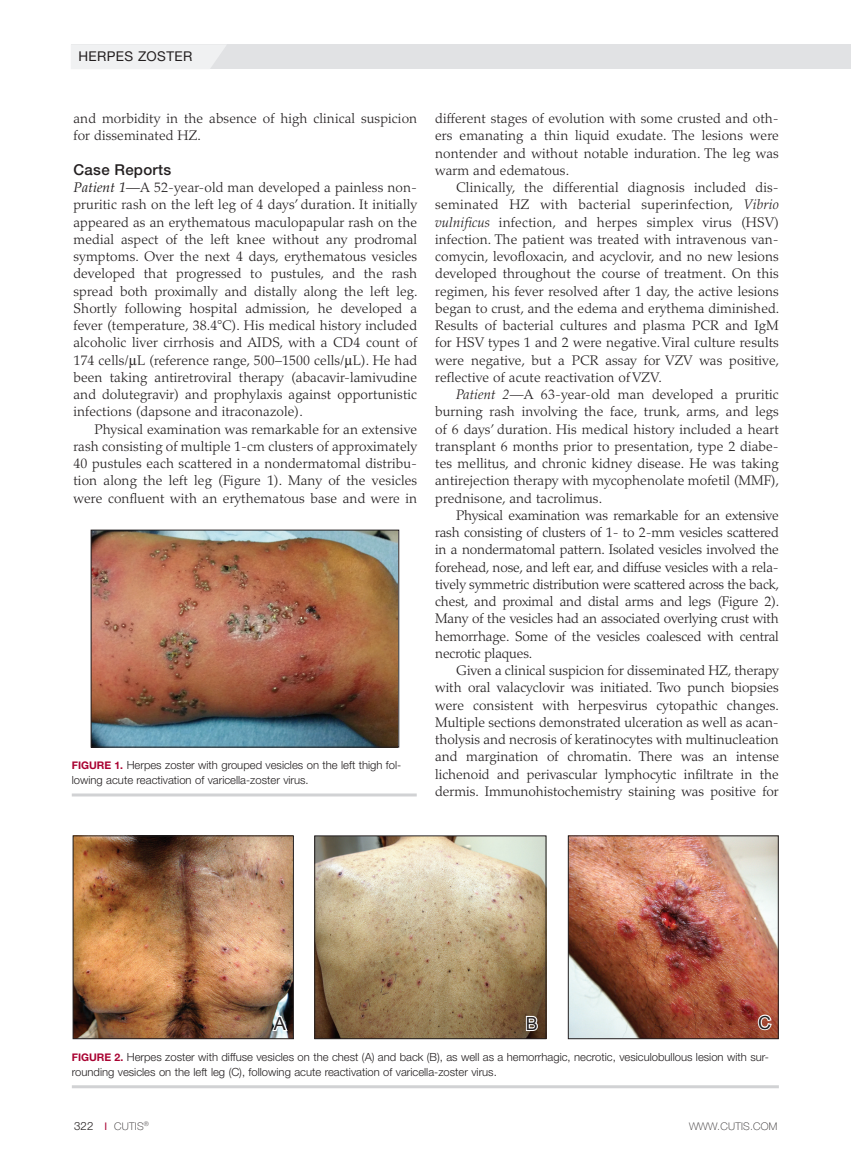
<style>
.page{position:relative;width:851px;height:1161px;background:#fff}
.page>*{position:absolute;margin:0;border:0;box-sizing:border-box;transform-origin:0 0}
.figure_knockout_lett{font:18px "Arial";color:#231f20}
.sub2{font:500 15px "Helvetica Neue LT Std";letter-spacing:.02em;color:#231f20}
.body_indent{font:300 13.8px/17.2px "Palatino LT Std";letter-spacing:.01em;color:#231f20;text-align:justify}
.body_no_indent{font:300 13.8px/17.2px "Palatino LT Std";letter-spacing:.01em;color:#231f20;text-align:justify}
.t1{font:13.5px "Helvetica Neue LT Std";letter-spacing:.025em;color:#231f20}
.t2{font:300 11.25px/15px "Helvetica Neue LT Std";color:#231f20}
.www_Folio{font:100 10.5px "Helvetica Neue LT Std";letter-spacing:.025em;color:#231f20}
.s1{font-weight:400;font-style:italic}
.s2{font-weight:700;font-size:10.5px;color:#a90332}
.s3{font-style:italic}
.s4{font-weight:300;font-size:11.4px}
.s5{font-weight:400;color:#a90332}
</style>
<div class="page">
<div style="left:72px;top:44px;width:778px;height:25px;background:#e1e2e4"></div>
<div style="left:71px;top:44px;width:155px;height:25px;background:#f0f1f2"></div>
<img style="left:93px;top:532px;width:304px;height:214px">
<div style="left:91px;top:530px;width:308px;height:218px;border:1px solid #231f20"></div>
<img style="left:75px;top:837px;width:217px;height:200px">
<div style="left:73px;top:835px;width:221px;height:204px;border:1px solid #231f20"></div>
<img style="left:316px;top:837px;width:228px;height:200px">
<div style="left:314px;top:835px;width:232px;height:204px;border:1px solid #231f20"></div>
<img style="left:570px;top:837px;width:206px;height:200px">
<div style="left:568px;top:835px;width:210px;height:204px;border:1px solid #231f20"></div>
<hr style="left:72px;top:1085px;width:706px;height:3px;background:#d1d2d4">
<svg style="left:270px;top:1009px;width:19px;height:24px"></svg>
<svg style="left:524px;top:1014px;width:15px;height:18px"></svg>
<svg style="left:756px;top:1013px;width:17px;height:19px"></svg>
<hr style="left:72px;top:793px;width:345px;height:3px;background:#d1d2d4">
<p class="t1" style="left:78px;top:48px;width:115px">HERPES ZOSTER</p>
<p class="body_indent" style="left:73px;top:110px;width:345px">and morbidity in the absence of high clinical suspicion for disseminated HZ.</p>
<p class="sub2" style="left:73px;top:160px;width:99px">Case Reports</p>
<p class="body_no_indent" style="left:73px;top:179px;width:345px"><span class="s1">Patient 1—</span>A 52-year-old man developed a painless non&shy;pruritic rash on the left leg of 4 days’ duration. It initially appeared as an erythematous maculopapular rash on the medial aspect of the left knee without any prodromal symptoms. Over the next 4 days, erythematous vesicles developed that progressed to pustules, and the rash spread both proximally and distally along the left leg.<br>Shortly following hospital admission, he developed a fever (temperature, 38.4 C). His medical history included alcoholic liver cirrhosis and AIDS, with a CD4 count of 174 cells/ L (reference range, 500–1500 cells/ L). He had been taking antiretroviral therapy (abacavir-lamivudine and dolutegravir) and prophylaxis against opportunistic infections (dapsone and itraconazole).</p>
<p class="body_indent" style="left:73px;top:420px;width:345px;text-indent:21px">Physical examination was remarkable for an extensive rash consisting of multiple 1-cm clusters of approximately 40 pustules each scattered in a nondermatomal distribu&shy;tion along the left leg (Figure 1). Many of the vesicles were confluent with an erythematous base and were in</p>
<p class="t2" style="left:72px;top:757px;width:331px"><span class="s2">FIGURE 1.</span> Herpes zoster with grouped vesicles on the left thigh fol&shy;lowing acute reactivation of varicella-zoster virus.</p>
<p class="body_indent" style="left:435px;top:110px;width:345px">different stages of evolution with some crusted and oth&shy;ers emanating a thin liquid exudate. The lesions were nontender and without notable induration. The leg was warm and edematous.</p>
<p class="body_indent" style="left:435px;top:179px;width:346px;text-indent:21px">Clinically, the differential diagnosis included dis&shy;seminated HZ with bacterial superinfection, <span class="s3">Vibrio vulnificus</span> infection, and herpes simplex virus (HSV) infection. The patient was treated with intravenous van&shy;comycin, levofloxacin, and acyclovir, and no new lesions developed throughout the course of treatment. On this regimen, his fever resolved after 1 day, the active lesions began to crust, and the edema and erythema diminished.<br>Results of bacterial cultures and plasma PCR and IgM for HSV types 1 and 2 were negative. Viral culture results were negative, but a PCR assay for VZV was positive, reflective of acute reactivation of VZV.</p>
<p class="body_indent" style="left:435px;top:386px;width:346px;text-indent:21px"><span class="s3">Patient 2—</span>A 63-year-old man developed a pruritic burning rash involving the face, trunk, arms, and legs of 6 days’ duration. His medical history included a heart transplant 6 months prior to presentation, type 2 diabe&shy;tes mellitus, and chronic kidney disease. He was taking antirejection therapy with mycophenolate mofetil (MMF), prednisone, and tacrolimus.</p>
<p class="body_indent" style="left:435px;top:507px;width:346px;text-indent:21px">Physical examination was remarkable for an extensive rash consisting of clusters of 1- to 2-mm vesicles scattered in a nondermatomal pattern. Isolated vesicles involved the forehead, nose, and left ear, and diffuse vesicles with a rela&shy;tively symmetric distribution were scattered across the back, chest, and proximal and distal arms and legs (Figure 2).<br>Many of the vesicles had an associated overlying crust with hemorrhage. Some of the vesicles coalesced with central necrotic plaques.</p>
<p class="body_indent" style="left:435px;top:662px;width:345px;text-indent:21px">Given a clinical suspicion for disseminated HZ, therapy with oral valacyclovir was initiated. Two punch biopsies were consistent with herpesvirus cytopathic changes.<br>Multiple sections demonstrated ulceration as well as acan&shy;tholysis and necrosis of keratinocytes with multinucleation and margination of chromatin. There was an intense lichenoid and perivascular lymphocytic infiltrate in the dermis. Immunohistochemistry staining was positive for</p>
<p class="figure_knockout_lett" style="left:274px;top:1012px;width:14px">A</p>
<p class="figure_knockout_lett" style="left:525px;top:1012px;width:14px">B</p>
<p class="figure_knockout_lett" style="left:758px;top:1011px;width:14px">C</p>
<p class="t2" style="left:72px;top:1049px;width:698px"><span class="s2">FIGURE 2.</span> Herpes zoster with diffuse vesicles on the chest (A) and back (B), as well as a hemorrhagic, necrotic, vesiculobullous lesion with sur&shy;rounding vesicles on the left leg (C), following acute reactivation of varicella-zoster virus.</p>
<p class="www_Folio" style="left:74px;top:1120px;width:76px"><span class="s4">322</span> <span class="s5">I</span> CUTIS<sup>®</sup></p>
<p class="www_Folio" style="left:689px;top:1120px;width:90px">WWW.CUTIS.COM</p>
</div>
